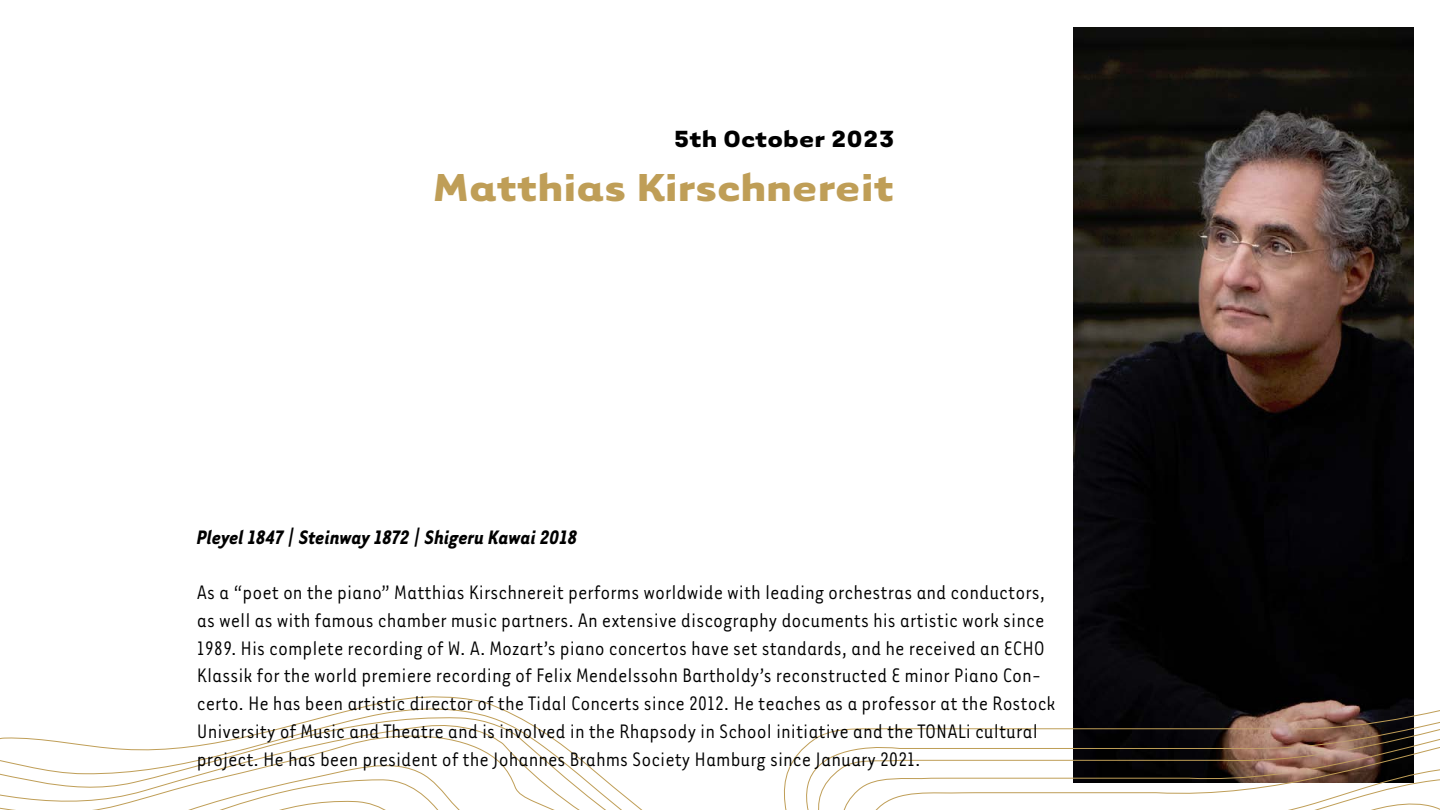
<style>
.page{position:relative;width:1440px;height:810px;background:#fff}
.page>*{position:absolute;margin:0;border:0;box-sizing:border-box;transform-origin:0 0}
.t1{font:700 45px "Tarzana Wide OT";color:#bf9e57}
.t2{font:700 27px "Tarzana Wide OT";color:#000}
.t3{font:22.5px/27.8px "Tarzana Nar OT";color:#000}
.t4{font:italic 700 22.5px "Tarzana Nar OT";color:#000}
</style>
<div class="page">
<svg style="left:0;top:666px;width:1440px;height:144px"></svg>
<img style="left:1073px;top:27px;width:340px;height:756px">
<p class="t2" style="left:673px;top:121px;width:222px">5th October 2023</p>
<h1 class="t1" style="left:433px;top:157px;width:463px">Matthias Kirschnereit</h1>
<p class="t4" style="left:197px;top:523px;width:382px">Pleyel 1847 | Steinway 1872 | Shigeru Kawai 2018</p>
<p class="t3" style="left:197px;top:577px;width:860px">As a “poet on the piano” Matthias Kirschnereit performs worldwide with leading orchestras and conductors, as well as with famous chamber music partners. An extensive discography documents his artistic work since 1989. His complete recording of W. A. Mozart’s piano concertos have set standards, and he received an ECHO Klassik for the world premiere recording of Felix Mendelssohn Bartholdy’s reconstructed E minor Piano Con&shy;certo. He has been artistic director of the Tidal Concerts since 2012. He teaches as a professor at the Rostock University of Music and Theatre and is involved in the Rhapsody in School initiative and the TONALi cultural project. He has been president of the Johannes Brahms Society Hamburg since January 2021.</p>
</div>
